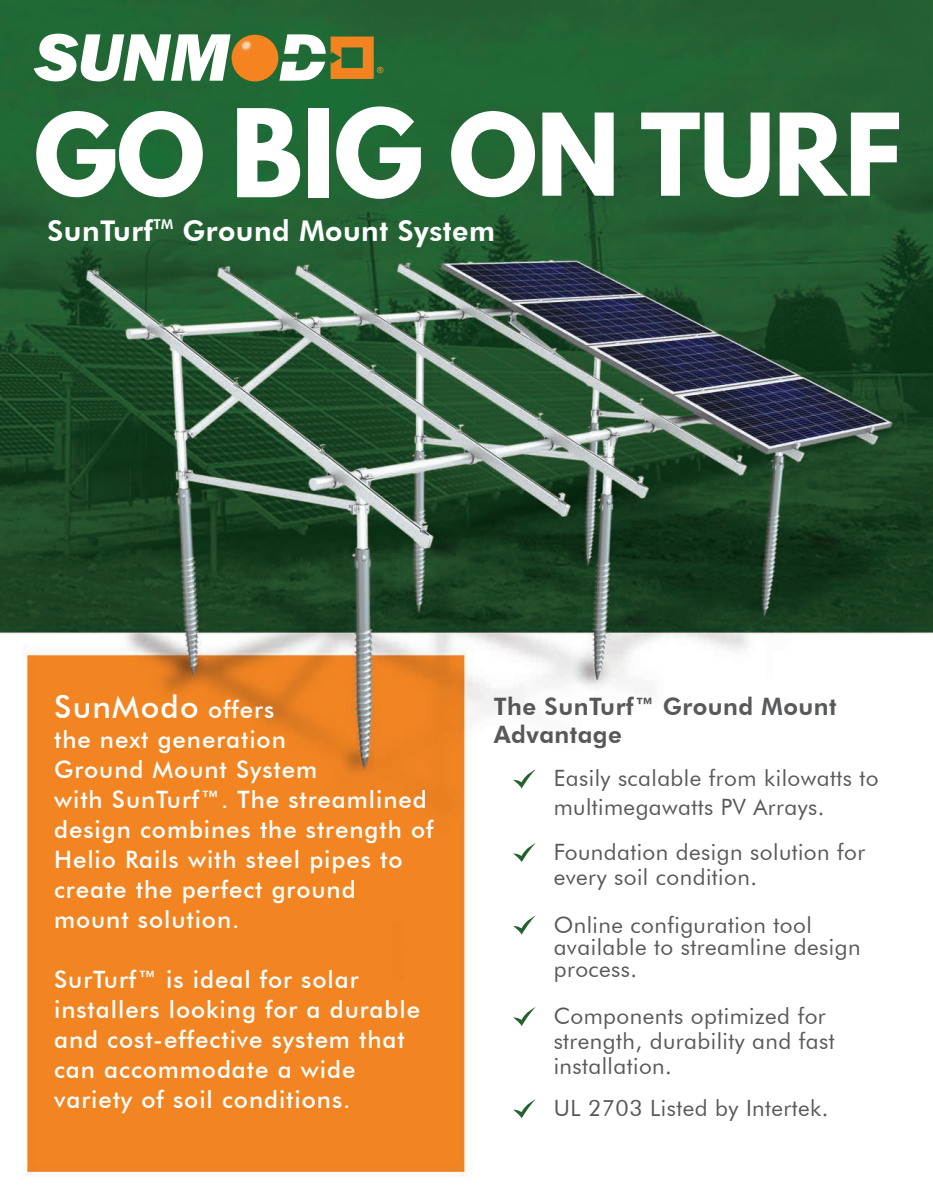
<style>
.page{position:relative;width:933px;height:1202px;background:#fff}
.page>*{position:absolute;margin:0;border:0;box-sizing:border-box;transform-origin:0 0}
.t1{font:700 100.8px "League Spartan";letter-spacing:-.01em;color:#fff}
.t2{font:500 31.5px "Futura BT";letter-spacing:.04em;color:#fff}
.t3{font:800 28.5px "Futura BT";letter-spacing:.015em;color:#fff}
.t4{font:500 24px/30px "Futura BT";letter-spacing:.04em;color:#fff}
.t5{font:800 24px/28.2px "Futura BT";letter-spacing:.02em;color:#58595b}
.t6{font:22.5px/25.2px "Futura BT";letter-spacing:.02em;color:#58595b}
.s1{font-size:108px}
.s2{font-size:24px}
</style>
<div class="page">
<img style="left:0;top:0;width:932px;height:1177px">
<svg style="left:34px;top:34px;width:154px;height:47px"></svg>
<img style="left:188px;top:0;width:117px;height:103px">
<svg style="left:279px;top:34px;width:104px;height:47px"></svg>
<svg style="left:513px;top:769px;width:22px;height:19px"></svg>
<svg style="left:513px;top:843px;width:22px;height:19px"></svg>
<svg style="left:513px;top:915px;width:22px;height:19px"></svg>
<svg style="left:513px;top:1007px;width:22px;height:19px"></svg>
<svg style="left:513px;top:1099px;width:22px;height:19px"></svg>
<h1 class="t1" style="left:34px;top:76px;width:869px">GO <span class="s1">BIG</span> ON TURF</h1>
<p class="t3" style="left:47px;top:213px;width:449px">SunTurf<sup>TM</sup> Ground Mount System</p>
<h2 class="t2" style="left:54px;top:688px;width:221px">SunModo <span class="s2">offers</span></h2>
<p class="t4" style="left:54px;top:724px;width:380px">the next generation<br>Ground Mount System<br>with SunTurf™. The streamlined design combines the strength of<br>Helio Rails with steel pipes to create the perfect ground mount solution.</p>
<p class="t4" style="left:54px;top:964px;width:367px">SurTurf™ is ideal for solar installers looking for a durable and cost-effective system that can accommodate a wide variety of soil conditions.</p>
<p class="t5" style="left:493px;top:692px;width:344px">The SunTurf™ Ground Mount<br>Advantage</p>
<p class="t6" style="left:553px;top:764px;width:326px;line-height:28.2px">Easily scalable from kilowatts to multimegawatts PV Arrays.</p>
<p class="t6" style="left:553px;top:839px;width:313px">Foundation design solution for every soil condition.</p>
<p class="t6" style="left:553px;top:913px;width:308px;line-height:22.2px">Online configuration tool available to streamline design process.</p>
<p class="t6" style="left:553px;top:1003px;width:282px">Components optimized for strength, durability and fast installation.</p>
<p class="t6" style="left:553px;top:1095px;width:276px">UL 2703 Listed by Intertek.</p>
</div>
